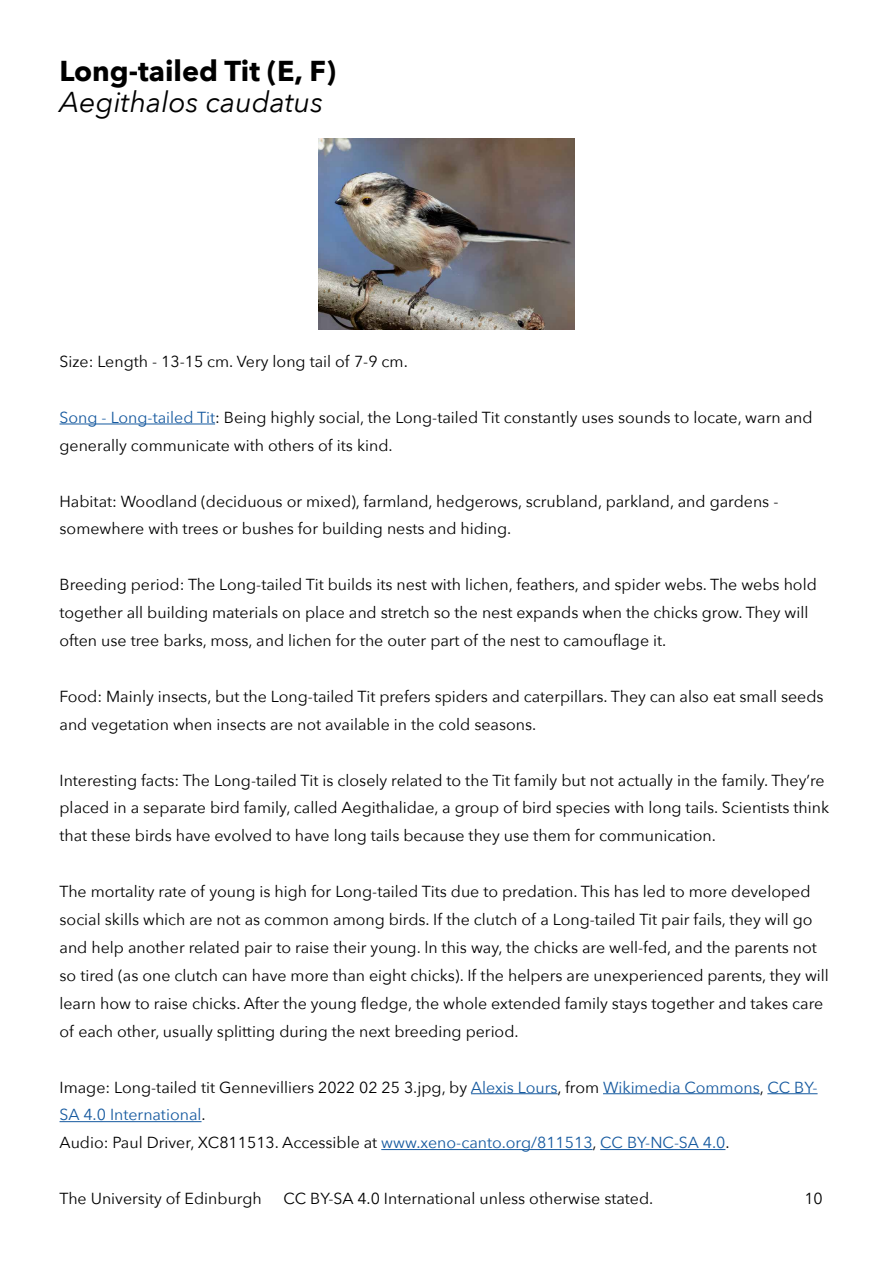
<style>
.page{position:relative;width:893px;height:1263px;background:#fff}
.page>*{position:absolute;margin:0;border:0;box-sizing:border-box;transform-origin:0 0}
.t1{font:700 28.65px "Avenir Next";color:#000}
.t2{font:italic 28.65px "Avenir Next";color:#000}
.t3{font:15.9px/27.9px "Avenir Next";color:#000}
.s1{color:#15599f}
</style>
<div class="page">
<hr style="left:60px;top:424px;width:155px;height:1px;background:#15599f">
<hr style="left:471px;top:1093px;width:87px;height:1px;background:#15599f">
<hr style="left:603px;top:1093px;width:157px;height:1px;background:#15599f">
<hr style="left:767px;top:1093px;width:51px;height:1px;background:#15599f">
<hr style="left:60px;top:1121px;width:142px;height:1px;background:#15599f">
<hr style="left:381px;top:1149px;width:212px;height:1px;background:#15599f">
<hr style="left:600px;top:1149px;width:125px;height:1px;background:#15599f">
<img style="left:319px;top:138px;width:255px;height:192px">
<h1 class="t1" style="left:60px;top:46px;width:278px">Long-tailed Tit (E, F)</h1>
<h1 class="t2" style="left:60px;top:77px;width:265px">Aegithalos caudatus</h1>
<p class="t3" style="left:60px;top:347px;width:350px">Size: Length - 13-15 cm. Very long tail of 7-9 cm.</p>
<p class="t3" style="left:60px;top:403px;width:755px"><span class="s1">Song - Long-tailed Tit</span>: Being highly social, the Long-tailed Tit constantly uses sounds to locate, warn and generally communicate with others of its kind.</p>
<p class="t3" style="left:60px;top:486px;width:720px">Habitat: Woodland (deciduous or mixed), farmland, hedgerows, scrubland, parkland, and gardens - somewhere with trees or bushes for building nests and hiding.</p>
<p class="t3" style="left:60px;top:570px;width:759px">Breeding period: The Long-tailed Tit builds its nest with lichen, feathers, and spider webs. The webs hold together all building materials on place and stretch so the nest expands when the chicks grow. They will often use tree barks, moss, and lichen for the outer part of the nest to camouflage it.</p>
<p class="t3" style="left:60px;top:682px;width:766px">Food: Mainly insects, but the Long-tailed Tit prefers spiders and caterpillars. They can also eat small seeds and vegetation when insects are not available in the cold seasons.</p>
<p class="t3" style="left:60px;top:765px;width:771px">Interesting facts: The Long-tailed Tit is closely related to the Tit family but not actually in the family. They’re placed in a separate bird family, called Aegithalidae, a group of bird species with long tails. Scientists think that these birds have evolved to have long tails because they use them for communication.</p>
<p class="t3" style="left:60px;top:877px;width:771px">The mortality rate of young is high for Long-tailed Tits due to predation. This has led to more developed social skills which are not as common among birds. If the clutch of a Long-tailed Tit pair fails, they will go and help another related pair to raise their young. ln this way, the chicks are well-fed, and the parents not so tired (as one clutch can have more than eight chicks). If the helpers are unexperienced parents, they will learn how to raise chicks. After the young fledge, the whole extended family stays together and takes care of each other, usually splitting during the next breeding period.</p>
<p class="t3" style="left:60px;top:1072px;width:760px">Image: Long-tailed tit Gennevilliers 2022 02 25 3.jpg, by <span class="s1">Alexis Lours</span>, from <span class="s1">Wikimedia Commons</span>, <span class="s1">CC BY-<br>SA 4.0 International</span>.<br>Audio: Paul Driver, XC811513. Accessible at <span class="s1">www.xeno-canto.org/811513</span>, <span class="s1">CC BY-NC-SA 4.0</span>.</p>
<p class="t3" style="left:60px;top:1184px;width:204px">The University of Edinburgh</p>
<p class="t3" style="left:284px;top:1184px;width:371px">CC BY-SA 4.0 International unless otherwise stated.</p>
<p class="t3" style="left:804px;top:1184px;width:20px">10</p>
</div>
